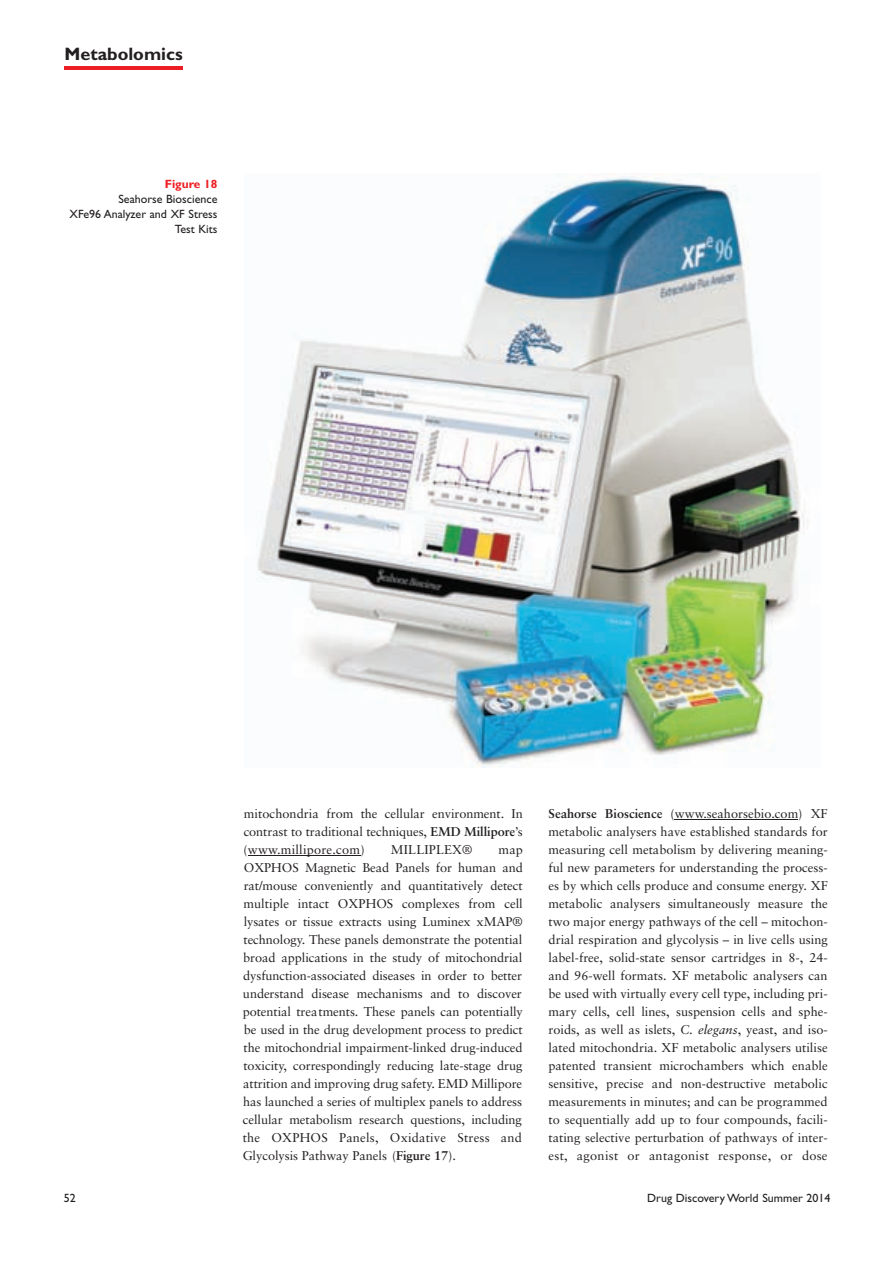
<style>
.page{position:relative;width:893px;height:1263px;background:#fff}
.page>*{position:absolute;margin:0;border:0;box-sizing:border-box;transform-origin:0 0}
.t1{font:700 18px "Gill Sans";color:#231f20}
.t2{font:12.75px/18px "Sabon";letter-spacing:.015em;color:#231f20;text-align:justify}
.t3{font:12px/15px "Gill Sans";color:#231f20;text-align:right}
.t4{font:700 12px "Gill Sans";color:#ee1d23}
.s1{font-weight:700}
.s2{font-style:italic}
</style>
<div class="page">
<hr style="left:248px;top:855px;width:113px;height:1px;background:#231f20">
<hr style="left:675px;top:819px;width:123px;height:1px;background:#231f20">
<hr style="left:65px;top:67px;width:118px;height:3px;background:#ee1d23">
<img style="left:257px;top:173px;width:547px;height:594px">
<h1 class="t1" style="left:65px;top:47px;width:120px">Metabolomics</h1>
<p class="t4" style="left:165px;top:180px;width:54px">Figure 18</p>
<p class="t3" style="left:70px;top:193px;width:149px">Seahorse Bioscience<br>XFe96 Analyzer and XF Stress<br>Test Kits</p>
<p class="t2" style="left:243px;top:806px;width:281px">mitochondria from the cellular environment. In contrast to traditional techniques, <span class="s1">EMD Millipore</span>’s (www.millipore.com)</p>
<p class="t2" style="left:391px;top:842px;width:83px">MILLIPLEX®</p>
<p class="t2" style="left:243px;top:842px;width:282px;text-indent:256px">map OXPHOS Magnetic Bead Panels for human and rat/mouse conveniently and quantitatively detect multiple intact OXPHOS complexes from cell lysates or tissue extracts using Luminex xMAP® technology. These panels demonstrate the potential broad applications in the study of mitochondrial dysfunction-associated diseases in order to better understand disease mechanisms and to discover potential treatments. These panels can potentially be used in the drug development process to predict the mitochondrial impairment-linked drug-induced toxicity, correspondingly reducing late-stage drug attrition and improving drug safety. EMD Millipore has launched a series of multiplex panels to address cellular metabolism research questions, including the OXPHOS Panels, Oxidative Stress and Glycolysis Pathway Panels (<span class="s1">Figure 17</span>).</p>
<p class="t2" style="left:548px;top:806px;width:281px"><span class="s1">Seahorse Bioscience</span> (www.seahorsebio.com) XF metabolic analysers have established standards for measuring cell metabolism by delivering meaning&shy;ful new parameters for understanding the process&shy;es by which cells produce and consume energy. XF metabolic analysers simultaneously measure the two major energy pathways of the cell – mitochon&shy;drial respiration and glycolysis – in live cells using label-free, solid-state sensor cartridges in 8-, 24- and 96-well formats. XF metabolic analysers can be used with virtually every cell type, including pri&shy;mary cells, cell lines, suspension cells and sphe&shy;roids, as well as islets, <span class="s2">C. elegans</span>, yeast, and iso&shy;lated mitochondria. XF metabolic analysers utilise patented transient microchambers which enable sensitive, precise and non-destructive metabolic measurements in minutes; and can be programmed to sequentially add up to four compounds, facili&shy;tating selective perturbation of pathways of inter&shy;est, agonist or antagonist response, or dose</p>
<p class="t3" style="left:64px;top:1191px;width:13px">52</p>
<p class="t3" style="left:647px;top:1191px;width:185px">Drug Discovery World Summer 2014</p>
</div>
